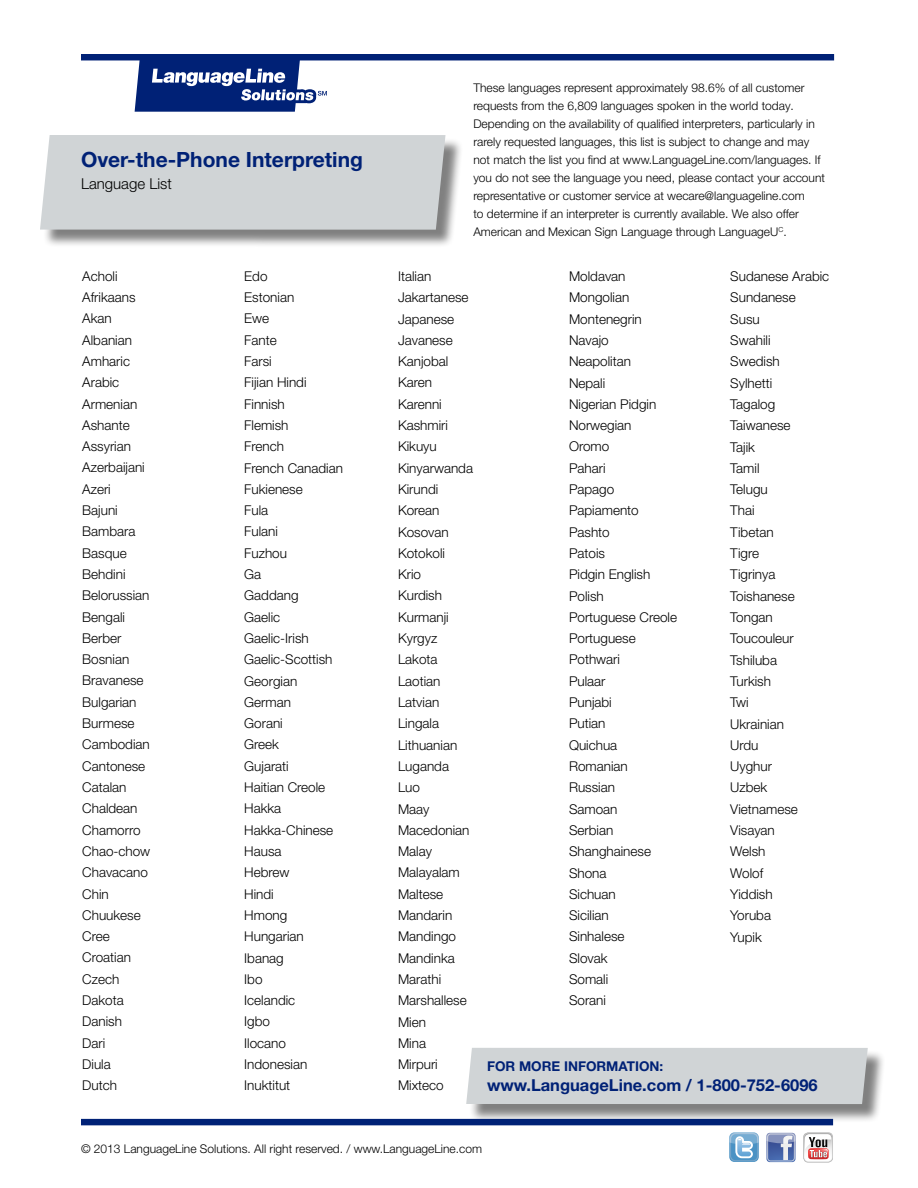
<style>
.page{position:relative;width:918px;height:1188px;background:#fff}
.page>*{position:absolute;margin:0;border:0;box-sizing:border-box;transform-origin:0 0}
.t1{font:700 21px "Helvetica Neue LT Pro";color:#002176}
.t2{font:700 16.5px "Helvetica Neue LT Pro";color:#002176}
.t3{font:300 15px "Helvetica Neue LT Pro";color:#000}
.t4{font:300 13.5px/21.3px "Helvetica Neue LT Pro";color:#000}
.t5{font:700 13.5px "Helvetica Neue LT Pro";color:#002176}
.t6{font:300 12px/18px "Helvetica Neue LT Pro";color:#000}
</style>
<div class="page">
<div style="left:469px;top:1050px;width:417px;height:73px;background:#000;opacity:.5"></div>
<div style="left:466px;top:1048px;width:402px;height:56px;background:#d0d4d6"></div>
<svg style="left:766px;top:1133px;width:29px;height:29px"></svg>
<div style="left:767px;top:1134px;width:28px;height:27px;border:1px solid #ededed;border-radius:3px"></div>
<svg style="left:729px;top:1132px;width:30px;height:30px"></svg>
<svg style="left:729px;top:1132px;width:30px;height:29px"></svg>
<svg style="left:803px;top:1132px;width:30px;height:31px"></svg>
<div style="left:81px;top:54px;width:753px;height:6px;background:#002176"></div>
<svg style="left:135px;top:59px;width:192px;height:53px"></svg>
<div style="left:81px;top:1119px;width:752px;height:6px;background:#002176"></div>
<div style="left:43px;top:138px;width:421px;height:110px;background:#000;opacity:.5"></div>
<div style="left:40px;top:135px;width:406px;height:95px;background:#d0d4d6"></div>
<h1 class="t1" style="left:81px;top:146px;width:283px">Over-the-Phone Interpreting</h1>
<p class="t3" style="left:81px;top:175px;width:92px">Language List</p>
<p class="t6" style="left:473px;top:78px;width:353px">These languages represent approximately 98.6% of all customer requests from the 6,809 languages spoken in the world today.<br>Depending on the availability of qualified interpreters, particularly in rarely requested languages, this list is subject to change and may not match the list you find at www.LanguageLine.com/languages. If you do not see the language you need, please contact your account representative or customer service at wecare@languageline.com<br>to determine if an interpreter is currently available. We also offer American and Mexican Sign Language through LanguageU<sup>C</sup>.</p>
<p class="t4" style="left:82px;top:265px;width:70px">Acholi<br>Afrikaans<br>Akan<br>Albanian<br>Amharic<br>Arabic<br>Armenian<br>Ashante<br>Assyrian<br>Azerbaijani<br>Azeri<br>Bajuni<br>Bambara<br>Basque<br>Behdini<br>Belorussian<br>Bengali<br>Berber<br>Bosnian<br>Bravanese<br>Bulgarian<br>Burmese<br>Cambodian<br>Cantonese<br>Catalan<br>Chaldean<br>Chamorro<br>Chao-chow<br>Chavacano<br>Chin<br>Chuukese<br>Cree<br>Croatian<br>Czech<br>Dakota<br>Danish<br>Dari<br>Diula<br>Dutch</p>
<p class="t4" style="left:244px;top:265px;width:100px">Edo<br>Estonian<br>Ewe<br>Fante<br>Farsi<br>Fijian Hindi<br>Finnish<br>Flemish<br>French<br>French Canadian<br>Fukienese<br>Fula<br>Fulani<br>Fuzhou<br>Ga<br>Gaddang<br>Gaelic<br>Gaelic-Irish<br>Gaelic-Scottish<br>Georgian<br>German<br>Gorani<br>Greek<br>Gujarati<br>Haitian Creole<br>Hakka<br>Hakka-Chinese<br>Hausa<br>Hebrew<br>Hindi<br>Hmong<br>Hungarian<br>Ibanag<br>Ibo<br>Icelandic<br>Igbo<br>Ilocano<br>Indonesian<br>Inuktitut</p>
<p class="t4" style="left:398px;top:265px;width:77px">Italian<br>Jakartanese<br>Japanese<br>Javanese<br>Kanjobal<br>Karen<br>Karenni<br>Kashmiri<br>Kikuyu<br>Kinyarwanda<br>Kirundi<br>Korean<br>Kosovan<br>Kotokoli<br>Krio<br>Kurdish<br>Kurmanji<br>Kyrgyz<br>Lakota<br>Laotian<br>Latvian<br>Lingala<br>Lithuanian<br>Luganda<br>Luo<br>Maay<br>Macedonian<br>Malay<br>Malayalam<br>Maltese<br>Mandarin<br>Mandingo<br>Mandinka<br>Marathi<br>Marshallese<br>Mien<br>Mina<br>Mirpuri<br>Mixteco</p>
<p class="t4" style="left:569px;top:265px;width:110px">Moldavan<br>Mongolian<br>Montenegrin<br>Navajo<br>Neapolitan<br>Nepali<br>Nigerian Pidgin<br>Norwegian<br>Oromo<br>Pahari<br>Papago<br>Papiamento<br>Pashto<br>Patois<br>Pidgin English<br>Polish<br>Portuguese Creole<br>Portuguese<br>Pothwari<br>Pulaar<br>Punjabi<br>Putian<br>Quichua<br>Romanian<br>Russian<br>Samoan<br>Serbian<br>Shanghainese<br>Shona<br>Sichuan<br>Sicilian<br>Sinhalese<br>Slovak<br>Somali<br>Sorani</p>
<p class="t4" style="left:730px;top:265px;width:101px">Sudanese Arabic<br>Sundanese<br>Susu<br>Swahili<br>Swedish<br>Sylhetti<br>Tagalog<br>Taiwanese<br>Tajik<br>Tamil<br>Telugu<br>Thai<br>Tibetan<br>Tigre<br>Tigrinya<br>Toishanese<br>Tongan<br>Toucouleur<br>Tshiluba<br>Turkish<br>Twi<br>Ukrainian<br>Urdu<br>Uyghur<br>Uzbek<br>Vietnamese<br>Visayan<br>Welsh<br>Wolof<br>Yiddish<br>Yoruba<br>Yupik</p>
<p class="t5" style="left:487px;top:1058px;width:178px">For more information:</p>
<p class="t2" style="left:487px;top:1075px;width:332px">www.LanguageLine.com / 1-800-752-6096</p>
<p class="t6" style="left:81px;top:1140px;width:403px">© 2013 LanguageLine Solutions. All right reserved. / www.LanguageLine.com</p>
</div>
